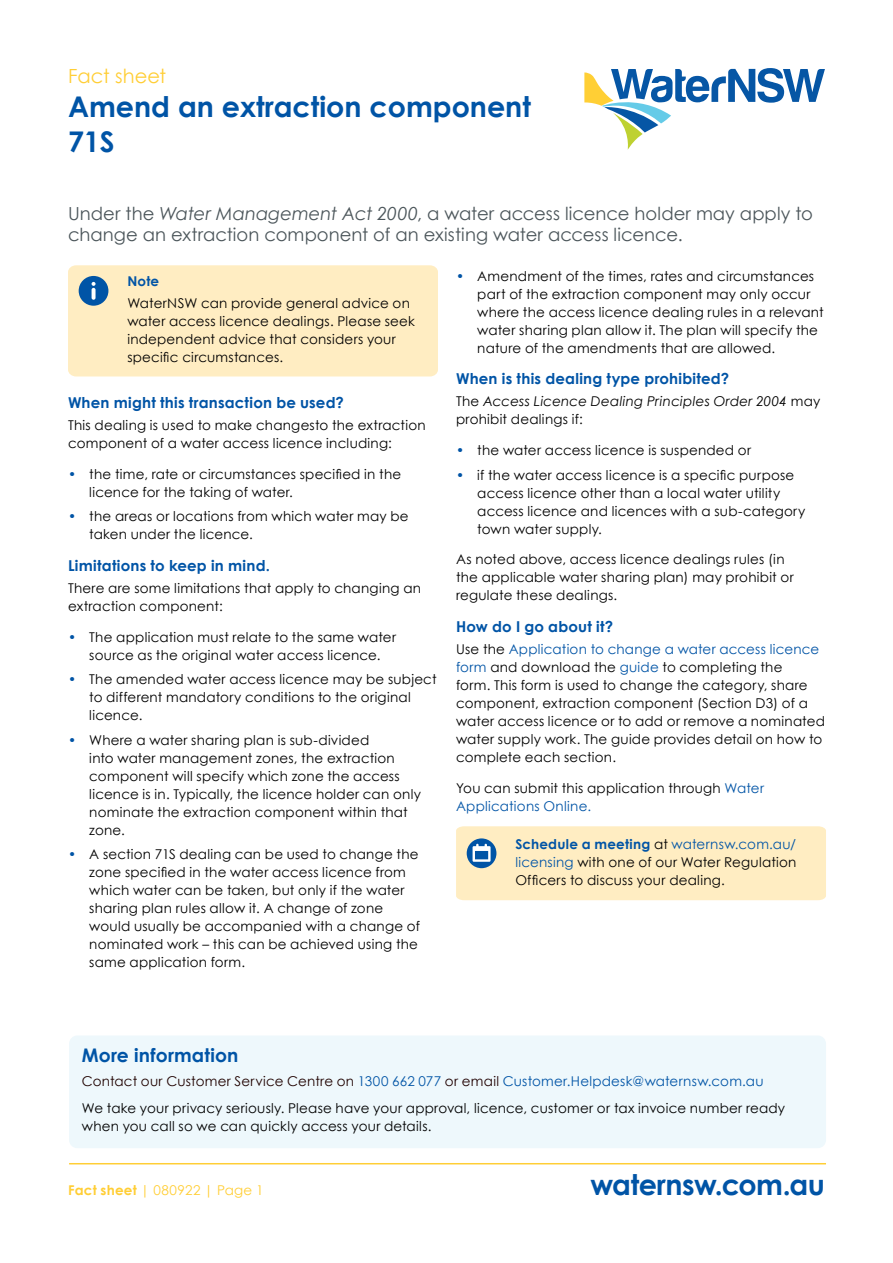
<style>
.page{position:relative;width:893px;height:1263px;background:#fff}
.page>*{position:absolute;margin:0;border:0;box-sizing:border-box;transform-origin:0 0}
.t1{font:700 28.5px/34.5px "Century Gothic";color:#0054a6}
.t2{font:700 28.5px "Century Gothic";letter-spacing:-.02em;color:#0054a6}
.t3{font:19.5px "Century Gothic";color:#ffce35}
.t4{font:700 18.75px "Century Gothic";letter-spacing:.01em;color:#0054a6}
.t5{font:18px/21.6px "Century Gothic";letter-spacing:.005em;color:#4b555a}
.t6{font:700 15px "Century Gothic";letter-spacing:.015em;color:#0054a6}
.t7{font:13.5px/18px "Century Gothic";letter-spacing:.015em;color:#000}
.t8{font:italic 13.5px/18px "Century Gothic";letter-spacing:.015em;color:#000}
.t9{font:13.5px "Century Gothic";letter-spacing:.025em;color:#ffce35}
.t10{font:700 13.5px "Century Gothic";color:#0054a6}
.s1{font-style:italic}
.s2{color:#0054a6}
.s3{font-style:normal}
.s4{font-weight:700;color:#0054a6}
.s5{color:#200200}
.s6{color:#200000}
.s7{font-weight:700}
</style>
<div class="page">
<svg style="left:584px;top:68px;width:241px;height:82px"></svg>
<div style="left:68px;top:265px;width:370px;height:111px;background:#ffedc2"></div>
<div style="left:456px;top:826px;width:370px;height:74px;background:#ffedc2"></div>
<hr style="left:69px;top:1163px;width:757px;height:1px;background:#ffce35">
<div style="left:69px;top:1035px;width:757px;height:113px;background:#eef8fc;border-radius:8px"></div>
<h2 class="t3" style="left:68px;top:62px;width:100px">Fact sheet</h2>
<h1 class="t1" style="left:68px;top:88px;width:464px">Amend an extraction component<br>71S</h1>
<h3 class="t5" style="left:68px;top:202px;width:746px">Under the <span class="s1">Water Management Act 2000</span>, a water access licence holder may apply to change an extraction component of an existing water access licence.</h3>
<p class="t10" style="left:127px;top:271px;width:33px">Note</p>
<p class="t7" style="left:127px;top:294px;width:289px">WaterNSW can provide general advice on water access licence dealings. Please seek independent advice that considers your specific circumstances.</p>
<p class="t6" style="left:68px;top:391px;width:277px">When might this transaction be used?</p>
<p class="t7" style="left:68px;top:416px;width:359px">This dealing is used to make changesto the extraction component of a water access licence including:</p>
<p class="t7" style="left:89px;top:465px;width:313px;text-indent:-21px"><span class="s2">•</span> the time, rate or circumstances specified in the licence for the taking of water.</p>
<p class="t7" style="left:89px;top:507px;width:321px;text-indent:-21px"><span class="s2">•</span> the areas or locations from which water may be taken under the licence.</p>
<p class="t6" style="left:68px;top:554px;width:203px">Limitations to keep in mind.</p>
<p class="t7" style="left:68px;top:579px;width:354px">There are some limitations that apply to changing an extraction component:</p>
<p class="t7" style="left:68px;top:628px;width:330px;text-align:center"><span class="s2">•</span> The application must relate to the same water source as the original water access licence.</p>
<p class="t7" style="left:89px;top:670px;width:349px;text-indent:-21px"><span class="s2">•</span> The amended water access licence may be subject to different mandatory conditions to the original licence.</p>
<p class="t7" style="left:89px;top:731px;width:333px;text-indent:-21px"><span class="s2">•</span> Where a water sharing plan is sub-divided<br>into water management zones, the extraction component will specify which zone the access licence is in. Typically, the licence holder can only nominate the extraction component within that zone.</p>
<p class="t7" style="left:89px;top:845px;width:332px;text-indent:-21px"><span class="s2">•</span> A section 71S dealing can be used to change the zone specified in the water access licence from which water can be taken, but only if the water sharing plan rules allow it. A change of zone would usually be accompanied with a change of nominated work – this can be achieved using the same application form.</p>
<p class="t7" style="left:477px;top:266px;width:348px;text-indent:-21px"><span class="s2">•</span> Amendment of the times, rates and circumstances part of the extraction component may only occur where the access licence dealing rules in a relevant water sharing plan allow it. The plan will specify the nature of the amendments that are allowed.</p>
<p class="t6" style="left:456px;top:367px;width:275px">When is this dealing type prohibited?</p>
<p class="t8" style="left:456px;top:392px;width:366px"><span class="s3">The</span> Access Licence Dealing Principles Order 2004 <span class="s3">may prohibit dealings if:</span></p>
<p class="t7" style="left:456px;top:441px;width:297px"><span class="s2">•</span> the water access licence is suspended or</p>
<p class="t7" style="left:477px;top:465px;width:330px;text-indent:-21px"><span class="s2">•</span> if the water access licence is a specific purpose access licence other than a local water utility access licence and licences with a sub-category town water supply.</p>
<p class="t7" style="left:456px;top:550px;width:339px">As noted above, access licence dealings rules (in the applicable water sharing plan) may prohibit or regulate these dealings.</p>
<p class="t6" style="left:456px;top:615px;width:159px">How do I go about it?</p>
<p class="t7" style="left:456px;top:640px;width:370px">Use the <span class="s2">Application to change a water access licence form</span> and download the <span class="s2">guide</span> to completing the<br>form. This form is used to change the category, share component, extraction component (Section D3) of a water access licence or to add or remove a nominated water supply work. The guide provides detail on how to complete each section.</p>
<p class="t7" style="left:456px;top:779px;width:310px">You can submit this application through <span class="s2">Water<br>Applications Online.</span></p>
<p class="t7" style="left:515px;top:834px;width:283px;text-align:justify"><span class="s4">Schedule a meeting</span> at <span class="s2">waternsw.com.au/ licensing</span> with one of our Water Regulation Officers to discuss your dealing.</p>
<h3 class="t4" style="left:82px;top:1041px;width:158px">More information</h3>
<p class="t7" style="left:82px;top:1068px;width:705px;line-height:26.5px"><span class="s5">Contact our Customer Service Centre on</span> <span class="s2">1300 662 077</span> <span class="s6">or email</span> <span class="s2">Customer.Helpdesk@waternsw.com.au<br></span>We take your privacy seriously. Please have your approval, licence, customer or tax invoice number ready</p>
<p class="t7" style="left:82px;top:1116px;width:351px">when you call so we can quickly access your details.</p>
<p class="t9" style="left:68px;top:1180px;width:197px"><span class="s7">Fact sheet</span> | 080922 | Page 1</p>
<h1 class="t2" style="left:591px;top:1163px;width:236px">waternsw.com.au</h1>
</div>
